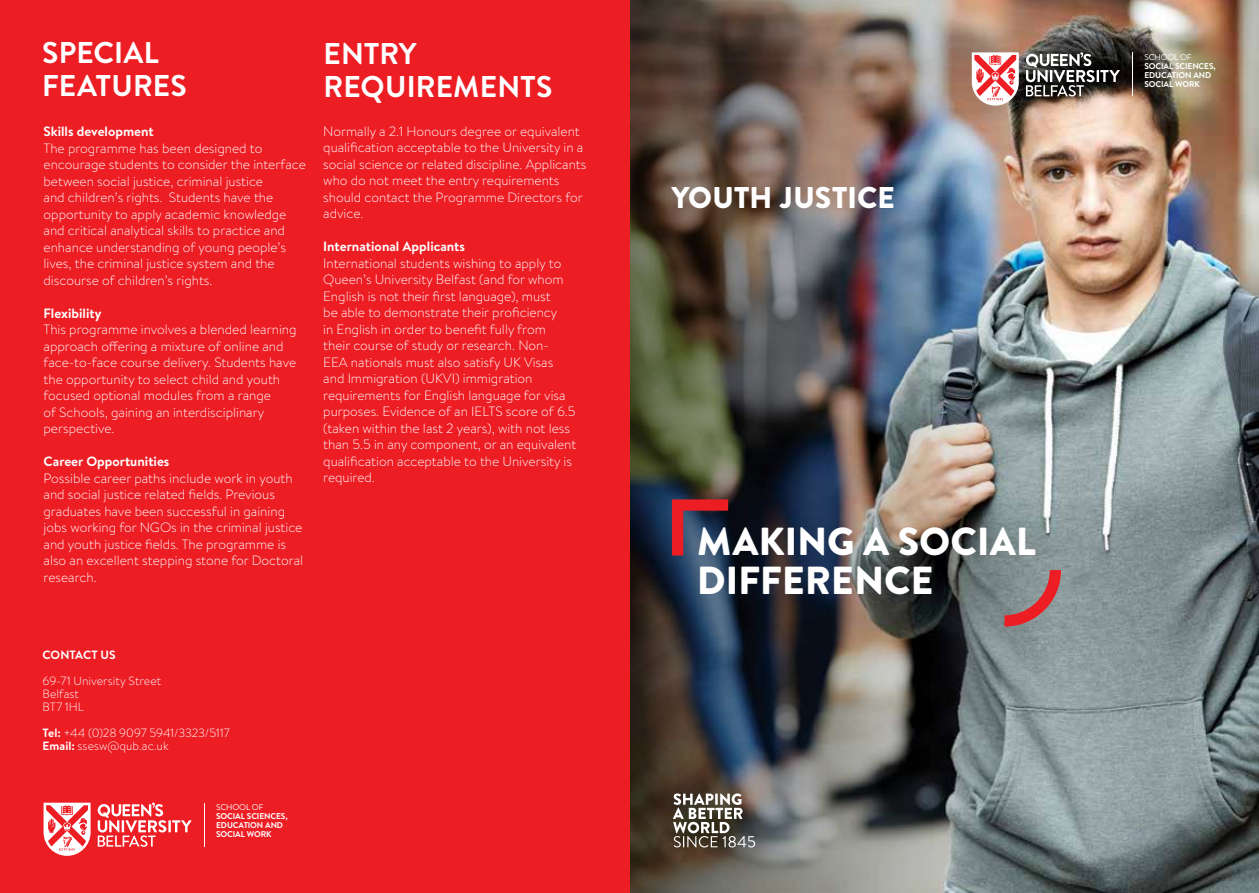
<style>
.page{position:relative;width:1259px;height:893px;background:#fff}
.page>*{position:absolute;margin:0;border:0;box-sizing:border-box;transform-origin:0 0}
.t1{font:900 39px/39px "Brandon Text";letter-spacing:.005em;color:#fff}
.t2{font:700 30px/33px "Brandon Text";letter-spacing:.005em;color:#fff}
.t3{font:900 30px "Brandon Text";letter-spacing:.005em;color:#fff}
.t4{font:300 13.5px/16.5px "Brandon Text";color:#fff}
.t5{font:700 13.5px "Brandon Text";color:#fff}
.t6{font:300 12px/12.9px "Brandon Text";letter-spacing:.005em;color:#fff}
.t7{font:700 12px "Brandon Text";letter-spacing:-.005em;color:#fff}
.t8{font:700 8.4px/9.1px "Brandon Text";letter-spacing:-.02em;color:#fff}
.t9{font:8.4px "Brandon Text";letter-spacing:-.02em;color:#fff}
.s1{font-weight:700}
</style>
<div class="page">
<img style="left:1048px;top:0;width:211px;height:893px">
<img style="left:629px;top:0;width:419px;height:893px">
<div style="left:0;top:0;width:629px;height:893px;background:#ed1d24"></div>
<svg style="left:672px;top:499px;width:56px;height:56px;background:#703549"></svg>
<svg style="left:1004px;top:570px;width:57px;height:57px;background:#a37375"></svg>
<hr style="left:1132px;top:52px;width:1px;height:44px;background:#fff">
<svg style="left:1026px;top:52px;width:93px;height:45px"></svg>
<svg style="left:972px;top:52px;width:46px;height:54px"></svg>
<hr style="left:204px;top:803px;width:1px;height:44px;background:#fff">
<svg style="left:98px;top:802px;width:93px;height:45px"></svg>
<svg style="left:44px;top:803px;width:47px;height:53px"></svg>
<svg style="left:672px;top:791px;width:86px;height:59px"></svg>
<h2 class="t2" style="left:42px;top:35px;width:146px">SPECIAL<br>FEATURES</h2>
<p class="t5" style="left:44px;top:122px;width:112px">Skills development</p>
<p class="t4" style="left:44px;top:139px;width:264px">The programme has been designed to encourage students to consider the interface between social justice, criminal justice<br>and children’s rights. Students have the opportunity to apply academic knowledge and critical analytical skills to practice and enhance understanding of young people’s lives, the criminal justice system and the discourse of children’s rights.</p>
<p class="t5" style="left:44px;top:304px;width:59px">Flexibility</p>
<p class="t4" style="left:44px;top:321px;width:255px">This programme involves a blended learning approach offering a mixture of online and face-to-face course delivery. Students have the opportunity to select child and youth focused optional modules from a range<br>of Schools, gaining an interdisciplinary perspective.</p>
<p class="t5" style="left:44px;top:452px;width:127px">Career Opportunities</p>
<p class="t4" style="left:44px;top:469px;width:261px">Possible career paths include work in youth and social justice related fields. Previous graduates have been successful in gaining jobs working for NGOs in the criminal justice and youth justice fields. The programme is also an excellent stepping stone for Doctoral research.</p>
<h2 class="t2" style="left:323px;top:36px;width:230px">ENTRY<br>REQUIREMENTS</h2>
<p class="t4" style="left:323px;top:123px;width:265px">Normally a 2.1 Honours degree or equivalent qualification acceptable to the University in a social science or related discipline. Applicants who do not meet the entry requirements should contact the Programme Directors for advice.</p>
<p class="t5" style="left:323px;top:237px;width:143px">International Applicants</p>
<p class="t4" style="left:323px;top:255px;width:255px">International students wishing to apply to Queen’s University Belfast (and for whom English is not their first language), must<br>be able to demonstrate their proficiency<br>in English in order to benefit fully from their course of study or research. Non-EEA nationals must also satisfy UK Visas and Immigration (UKVI) immigration requirements for English language for visa purposes. Evidence of an IELTS score of 6.5 (taken within the last 2 years), with not less than 5.5 in any component, or an equivalent qualification acceptable to the University is required.</p>
<p class="t7" style="left:43px;top:646px;width:75px">CONTACT US</p>
<p class="t6" style="left:43px;top:674px;width:120px">69-71 University Street<br>Belfast<br>BT7 1HL</p>
<p class="t6" style="left:43px;top:726px;width:189px"><span class="s1">Tel:</span> +44 (0)28 9097 5941/3323/5117<br><span class="s1">Email:</span> ssesw@qub.ac.uk</p>
<p class="t9" style="left:216px;top:801px;width:49px">SCHOOL OF</p>
<p class="t8" style="left:216px;top:812px;width:73px">SOCIAL SCIENCES,<br>EDUCATION AND<br>SOCIAL WORK</p>
<h2 class="t3" style="left:671px;top:176px;width:225px">YOUTH JUSTICE</h2>
<h1 class="t1" style="left:697px;top:521px;width:340px">MAKING A SOCIAL<br>DIFFERENCE</h1>
<p class="t9" style="left:1144px;top:51px;width:49px">SCHOOL OF</p>
<p class="t8" style="left:1144px;top:61px;width:73px">SOCIAL SCIENCES,<br>EDUCATION AND<br>SOCIAL WORK</p>
</div>
